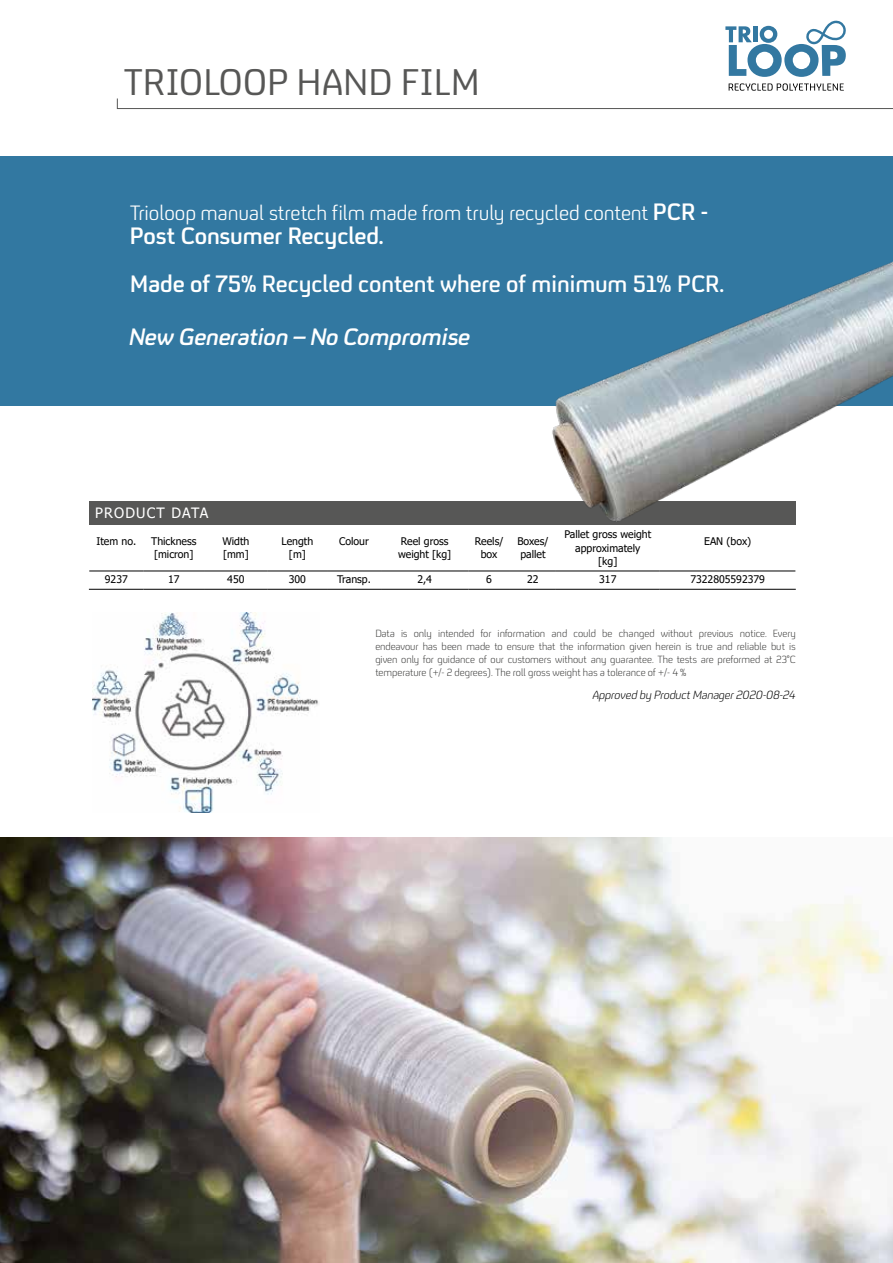
<style>
.page{position:relative;width:893px;height:1263px;background:#fff}
.page>*{position:absolute;margin:0;border:0;box-sizing:border-box;transform-origin:0 0}
.t1{font:37.5px "FS Untitled Regular 400";letter-spacing:-.01em;color:#575756}
.t2{font:24px "FS Untitled Medium 500";letter-spacing:-.005em;color:#fff}
.t3{font:italic 24px "FS Untitled Medium 550";color:#fff}
.t4{font:24px "FS Untitled Medium 550";letter-spacing:-.005em;color:#fff}
.t5{font:21px "FS Untitled Light 350";letter-spacing:-.01em;color:#fff}
.t6{font:14.25px "Tahoma";letter-spacing:.08em;color:#fff}
.t7{font:italic 12px "FS Untitled Light 300";letter-spacing:-.005em;color:#000}
.t8{font:10.5px/12.8px "FS Untitled Light 300";letter-spacing:-.01em;color:#3c3c3b;text-align:justify}
.t9{font:10.5px/13.5px "Tahoma";color:#000}
.s1{font-family:"FS Untitled Medium 550";font-size:24px}
.s2{font-family:"FS Untitled Medium 550"}
</style>
<div class="page">
<div style="left:0;top:157px;width:893px;height:249px;background:#3278a1"></div>
<img style="left:0;top:837px;width:893px;height:426px">
<svg style="left:117px;top:98px;width:776px;height:11px"></svg>
<svg style="left:725px;top:21px;width:121px;height:56px"></svg>
<svg style="left:729px;top:83px;width:115px;height:8px"></svg>
<div style="left:90px;top:501px;width:706px;height:23px;background:#575756"></div>
<svg style="left:89px;top:571px;width:707px;height:18px"></svg>
<hr style="left:89px;top:571px;width:55px;height:1px;background:#000">
<hr style="left:144px;top:571px;width:60px;height:1px;background:#000">
<hr style="left:204px;top:571px;width:64px;height:1px;background:#000">
<hr style="left:268px;top:571px;width:59px;height:1px;background:#000">
<hr style="left:327px;top:571px;width:54px;height:1px;background:#000">
<hr style="left:381px;top:571px;width:87px;height:1px;background:#000">
<hr style="left:468px;top:571px;width:42px;height:1px;background:#000">
<hr style="left:510px;top:571px;width:46px;height:1px;background:#000">
<hr style="left:556px;top:571px;width:104px;height:1px;background:#000">
<hr style="left:660px;top:571px;width:135px;height:1px;background:#000">
<hr style="left:89px;top:589px;width:55px;height:1px;background:#000">
<hr style="left:144px;top:589px;width:60px;height:1px;background:#000">
<hr style="left:204px;top:589px;width:64px;height:1px;background:#000">
<hr style="left:268px;top:589px;width:59px;height:1px;background:#000">
<hr style="left:327px;top:589px;width:54px;height:1px;background:#000">
<hr style="left:381px;top:589px;width:87px;height:1px;background:#000">
<hr style="left:468px;top:589px;width:42px;height:1px;background:#000">
<hr style="left:510px;top:589px;width:46px;height:1px;background:#000">
<hr style="left:556px;top:589px;width:104px;height:1px;background:#000">
<hr style="left:660px;top:589px;width:136px;height:1px;background:#000">
<img style="left:539px;top:261px;width:354px;height:264px">
<img style="left:93px;top:613px;width:226px;height:199px">
<h1 class="t1" style="left:123px;top:61px;width:358px">TRIOLOOP HAND FILM</h1>
<h3 class="t5" style="left:130px;top:201px;width:579px">Trioloop manual stretch film made from truly recycled content <span class="s1">PCR -</span></h3>
<h2 class="t4" style="left:130px;top:222px;width:255px">Post Consumer Recycled.</h2>
<h2 class="t2" style="left:130px;top:270px;width:596px"><span class="s2">Made of 75%</span> Recycled content where of minimum 51% PCR.</h2>
<h2 class="t3" style="left:130px;top:322px;width:342px">New Generation – No Compromise</h2>
<h3 class="t6" style="left:95px;top:503px;width:115px">PRODUCT DATA</h3>
<p class="t9" style="left:97px;top:535px;width:41px">Item no.</p>
<p class="t9" style="left:151px;top:535px;width:47px">Thickness [micron]</p>
<p class="t9" style="left:222px;top:535px;width:29px">Width [mm]</p>
<p class="t9" style="left:281px;top:535px;width:33px;text-align:center">Length [m]</p>
<p class="t9" style="left:339px;top:535px;width:31px">Colour</p>
<p class="t9" style="left:398px;top:535px;width:55px">Reel gross weight [kg]</p>
<p class="t9" style="left:475px;top:535px;width:30px;text-align:center">Reels/ box</p>
<p class="t9" style="left:517px;top:535px;width:33px">Boxes/ pallet</p>
<p class="t9" style="left:564px;top:528px;width:88px;text-align:center">Pallet gross weight approximately<br>[kg]</p>
<p class="t9" style="left:704px;top:535px;width:49px">EAN (box)</p>
<p class="t9" style="left:105px;top:573px;width:24px">9237</p>
<p class="t9" style="left:168px;top:573px;width:13px">17</p>
<p class="t9" style="left:227px;top:573px;width:19px">450</p>
<p class="t9" style="left:289px;top:573px;width:19px">300</p>
<p class="t9" style="left:337px;top:573px;width:35px">Transp.</p>
<p class="t9" style="left:417px;top:573px;width:16px">2,4</p>
<p class="t9" style="left:486px;top:573px;width:7px">6</p>
<p class="t9" style="left:527px;top:573px;width:13px">22</p>
<p class="t9" style="left:599px;top:573px;width:19px">317</p>
<p class="t9" style="left:690px;top:573px;width:76px">7322805592379</p>
<p class="t8" style="left:375px;top:627px;width:422px">Data is only intended for information and could be changed without previous notice. Every endeavour has been made to ensure that the information given herein is true and reliable but is given only for guidance of our customers without any guarantee. The tests are preformed at 23°C temperature (+/- 2 degrees). The roll gross weight has a tolerance of +/- 4 %</p>
<p class="t7" style="left:593px;top:688px;width:205px">Approved by Product Manager 2020-08-24</p>
</div>
